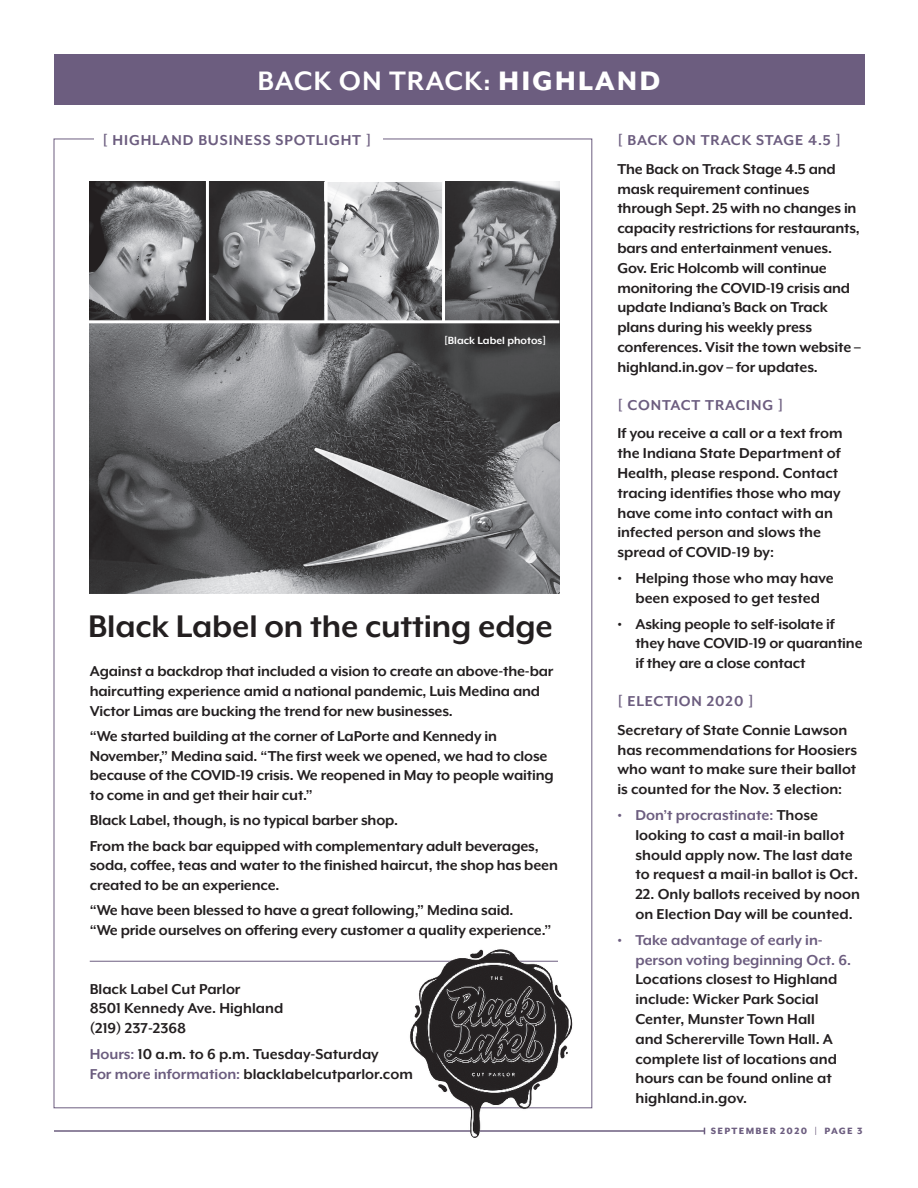
<style>
.page{position:relative;width:918px;height:1188px;background:#fff}
.page>*{position:absolute;margin:0;border:0;box-sizing:border-box;transform-origin:0 0}
.t1{font:700 36px "Mr Eaves XL Mod OT";letter-spacing:-.005em;color:#231f20}
.t2{font:700 30.75px "Mr Eaves Mod OT";letter-spacing:.03em;color:#fff}
.t3{font:700 16.5px/19.8px "Mr Eaves XL Mod OT";letter-spacing:-.01em;color:#231f20}
.t4{font:700 16.5px "Mr Eaves XL Mod OT";letter-spacing:.05em;color:#6c5d7f}
.t5{font:700 16.5px/19.8px "Mr Eaves XL Mod OT";color:#6c5d7f}
.t6{font:700 12px "Mr Eaves XL Mod OT";color:#fff}
.t7{font:800 10.5px "Mr Eaves Mod OT";letter-spacing:.12em;color:#6c5d7f}
.s1{font-weight:800}
.s2{color:#6c5d7f}
</style>
<div class="page">
<hr style="left:54px;top:1130px;width:650px;height:2px;background:#6c5d7f">
<div style="left:54px;top:54px;width:810px;height:51px;background:#6c5d7f"></div>
<div style="left:54px;top:139px;width:538px;height:969px;background:#fff;border:1px solid #6c5d7f"></div>
<img style="left:90px;top:182px;width:116px;height:138px">
<svg style="left:209px;top:182px;width:116px;height:138px;background:#6d6d6f"></svg>
<svg style="left:328px;top:182px;width:114px;height:138px;background:#949597"></svg>
<svg style="left:445px;top:182px;width:114px;height:138px;background:#68696b"></svg>
<svg style="left:90px;top:323px;width:469px;height:271px;background:#626264"></svg>
<div style="left:94px;top:132px;width:288px;height:23px;background:#fff"></div>
<hr style="left:90px;top:961px;width:468px;height:1px;background:#6c5d7f">
<img style="left:407px;top:945px;width:193px;height:193px">
<h2 class="t2" style="left:257px;top:63px;width:404px">BACK ON TRACK: <span class="s1">HIGHLAND</span></h2>
<p class="t4" style="left:102px;top:132px;width:270px">[ HIGHLAND BUSINESS SPOTLIGHT ]</p>
<p class="t6" style="left:444px;top:335px;width:104px">[Black Label photos]</p>
<h1 class="t1" style="left:88px;top:608px;width:466px">Black Label on the cutting edge</h1>
<p class="t3" style="left:90px;top:661px;width:465px">Against a backdrop that included a vision to create an above-the-bar haircutting experience amid a national pandemic, Luis Medina and<br>Victor Limas are bucking the trend for new businesses.</p>
<p class="t3" style="left:90px;top:726px;width:466px">“We started building at the corner of LaPorte and Kennedy in November,” Medina said. “The first week we opened, we had to close because of the COVID-19 crisis. We reopened in May to people waiting to come in and get their hair cut.”</p>
<p class="t3" style="left:90px;top:808px;width:450px;line-height:25.2px">Black Label, though, is no typical barber shop.<br>From the back bar equipped with complementary adult beverages,</p>
<p class="t3" style="left:90px;top:855px;width:470px">soda, coffee, teas and water to the finished haircut, the shop has been created to be an experience.</p>
<p class="t3" style="left:90px;top:900px;width:463px">“We have been blessed to have a great following,” Medina said.<br>“We pride ourselves on offering every customer a quality experience.”</p>
<p class="t3" style="left:90px;top:979px;width:195px">Black Label Cut Parlor<br>8501 Kennedy Ave. Highland (219) 237-2368</p>
<p class="t3" style="left:90px;top:1044px;width:325px"><span class="s2">Hours:</span> 10 a.m. to 6 p.m. Tuesday-Saturday<br><span class="s2">For more information:</span> blacklabelcutparlor.com</p>
<p class="t4" style="left:617px;top:132px;width:225px">[ BACK ON TRACK STAGE 4.5 ]</p>
<p class="t3" style="left:617px;top:159px;width:245px">The Back on Track Stage 4.5 and mask requirement continues through Sept. 25 with no changes in capacity restrictions for restaurants, bars and entertainment venues.<br>Gov. Eric Holcomb will continue monitoring the COVID-19 crisis and update Indiana’s Back on Track plans during his weekly press conferences. Visit the town website – highland.in.gov – for updates.</p>
<p class="t4" style="left:617px;top:396px;width:168px">[ CONTACT TRACING ]</p>
<p class="t3" style="left:617px;top:423px;width:227px">If you receive a call or a text from the Indiana State Department of<br>Health, please respond. Contact tracing identifies those who may have come into contact with an infected person and slows the spread of COVID-19 by:</p>
<p class="t3" style="left:617px;top:568px;width:218px;text-align:center">• Helping those who may have been exposed to get tested</p>
<p class="t3" style="left:635px;top:614px;width:229px;text-indent:-18px">• Asking people to self-isolate if they have COVID-19 or quarantine if they are a close contact</p>
<p class="t4" style="left:617px;top:693px;width:138px">[ ELECTION 2020 ]</p>
<p class="t3" style="left:617px;top:720px;width:241px">Secretary of State Connie Lawson has recommendations for Hoosiers who want to make sure their ballot is counted for the Nov. 3 election:</p>
<p class="t3" style="left:635px;top:805px;width:224px;text-indent:-18px"><span class="s2">• Don’t procrastinate:</span> Those looking to cast a mail-in ballot should apply now. The last date to request a mail-in ballot is Oct.</p>
<p class="t3" style="left:635px;top:884px;width:226px">22. Only ballots received by noon on Election Day will be counted.</p>
<p class="t5" style="left:635px;top:930px;width:217px;text-indent:-18px">• Take advantage of early in&shy;person voting beginning Oct. 6.</p>
<p class="t3" style="left:635px;top:970px;width:204px">Locations closest to Highland include: Wicker Park Social<br>Center, Munster Town Hall and Schererville Town Hall. A complete list of locations and hours can be found online at highland.in.gov.</p>
<p class="t7" style="left:711px;top:1125px;width:153px">SEPTEMBER 2020 | PAGE 3</p>
</div>
